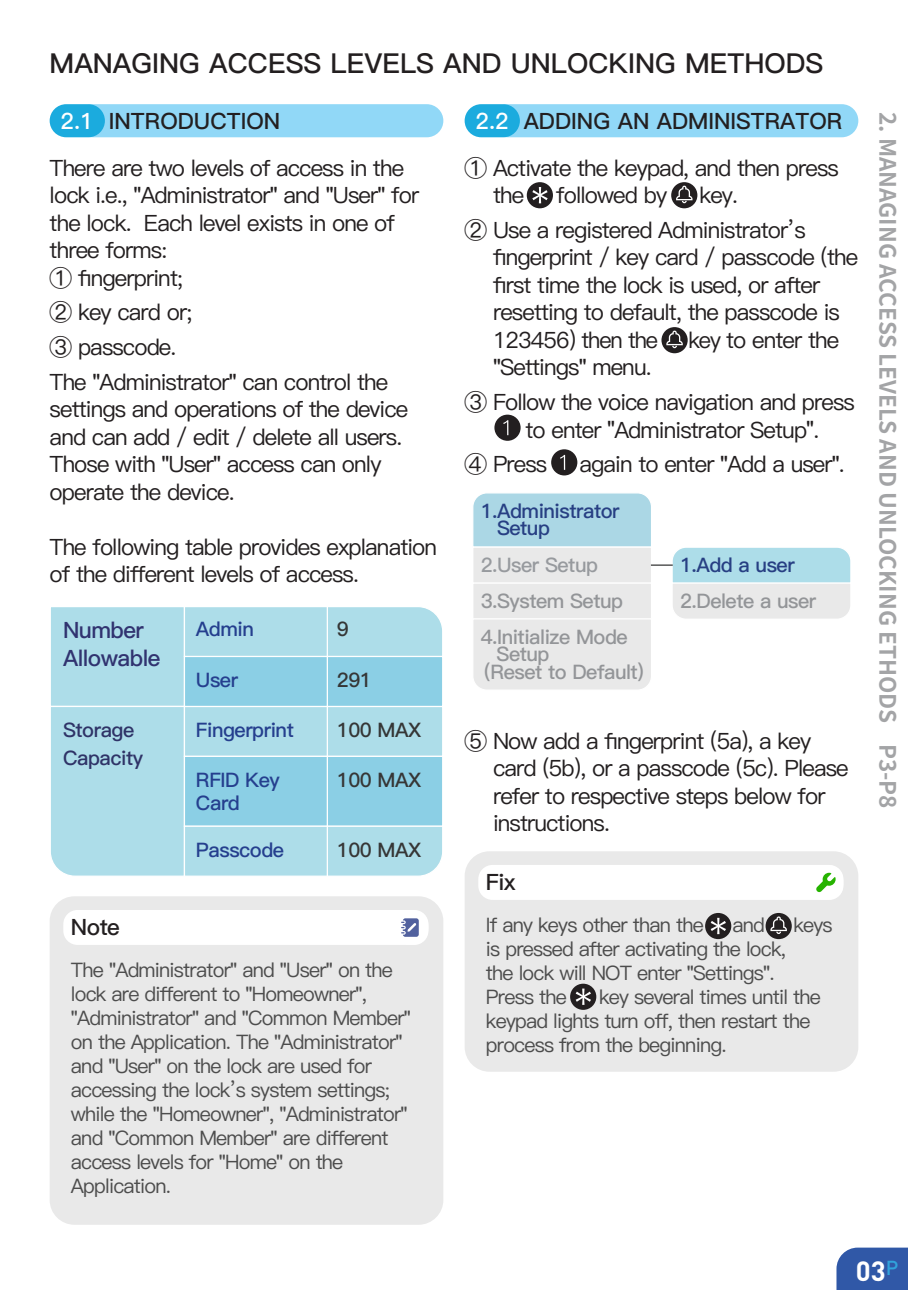
<style>
.page{position:relative;width:908px;height:1290px;background:#fff}
.page>*{position:absolute;margin:0;border:0;box-sizing:border-box;transform-origin:0 0}
.页眉左{font:27.5px "Ping Fang SC Bold";color:#231f20}
.t1{font:700 27.5px "DIN";color:#fff}
.正文{font:22.5px/27.5px "Ping Fang SC Medium";letter-spacing:-.04em;color:#231f20}
.页眉左-2{font:700 22.5px "Noto Sans Hans";color:#a3a4a6}
.页眉右{font:22.5px "Ping Fang SC Bold";color:#231f20}
.顺序numb{font:22.5px/27.5px "Ping Fang SC Bold";letter-spacing:-.025em;color:#313370}
.提示标{font:22.5px "Ping Fang SC Bold";letter-spacing:-.025em;color:#231f20}
.注释正文{font:20px/24px "Ping Fang SC Medium";letter-spacing:-.04em;color:#4d4d4d}
.顺序numb-2{font:20px "Ping Fang SC Bold";letter-spacing:-.025em;color:#939598}
.顺序numb-3{font:20px/22.5px "Ping Fang SC Bold";letter-spacing:-.025em;color:#253f8e}
.顺序numb-4{font:20px "Ping Fang SC Bold";letter-spacing:-.025em;color:#273f83}
.顺序numb-5{font:20px/27.5px "Ping Fang SC Bold";letter-spacing:-.025em;color:#2f3367}
.顺序numb-6{font:20px "Ping Fang SC Bold";letter-spacing:-.025em;color:#363636}
.顺序numb-7{font:20px "Ping Fang SC Bold";letter-spacing:-.025em;color:#979a9e}
.顺序numb-8{font:20px "Ping Fang SC Bold";letter-spacing:-.025em;color:#353636}
.s1{color:#fff}
.s2{font-family:"Arial"}
</style>
<div class="page">
<div style="left:836px;top:1247px;width:71px;height:43px;background:#3058a7"></div>
<div style="left:50px;top:606px;width:135px;height:101px;background:#addde9;border:1px solid #fff"></div>
<div style="left:50px;top:705px;width:134px;height:171px;background:#addde9"></div>
<div style="left:184px;top:606px;width:144px;height:51px;background:#addde9;border:1px solid #fff"></div>
<div style="left:184px;top:706px;width:144px;height:51px;background:#addde9;border:1px solid #fff"></div>
<div style="left:184px;top:656px;width:144px;height:51px;background:#8bcfe5;border:1px solid #fff"></div>
<div style="left:184px;top:756px;width:144px;height:71px;background:#8bcfe5;border:1px solid #fff"></div>
<div style="left:184px;top:825px;width:144px;height:52px;background:#addde9;border:1px solid #fff"></div>
<svg style="left:326px;top:606px;width:116px;height:50px;background:#b1dfea"></svg>
<div style="left:326px;top:706px;width:117px;height:51px;background:#addde9;border:1px solid #fff"></div>
<div style="left:326px;top:656px;width:117px;height:51px;background:#8bcfe5;border:1px solid #fff"></div>
<div style="left:326px;top:756px;width:117px;height:71px;background:#8bcfe5;border:1px solid #fff"></div>
<svg style="left:326px;top:825px;width:117px;height:52px;background:#b4e0ea"></svg>
<div style="left:76px;top:104px;width:367px;height:33px;background:#91d8f7;border-radius:17px"></div>
<div style="left:491px;top:104px;width:366px;height:33px;background:#91d8f7;border-radius:17px"></div>
<div style="left:50px;top:104px;width:55px;height:33px;background:#1babde;border-radius:17px"></div>
<div style="left:50px;top:896px;width:393px;height:329px;background:#e9e9e9;border-radius:25px"></div>
<div style="left:63px;top:910px;width:365px;height:35px;background:#fff;border-radius:14px"></div>
<svg style="left:401px;top:918px;width:17px;height:19px"></svg>
<div style="left:464px;top:104px;width:55px;height:33px;background:#1babde;border-radius:17px"></div>
<div style="left:526px;top:182px;width:26px;height:26px;background:#231f20;border-radius:50%"></div>
<svg style="left:532px;top:187px;width:15px;height:16px"></svg>
<div style="left:671px;top:182px;width:26px;height:26px;background:#231f20;border-radius:50%"></div>
<svg style="left:676px;top:186px;width:16px;height:17px"></svg>
<div style="left:661px;top:327px;width:26px;height:26px;background:#231f20;border-radius:50%"></div>
<svg style="left:666px;top:331px;width:16px;height:17px"></svg>
<div style="left:494px;top:415px;width:26px;height:26px;background:#231f20;border-radius:50%"></div>
<svg style="left:503px;top:420px;width:5px;height:15px"></svg>
<div style="left:551px;top:449px;width:26px;height:26px;background:#231f20;border-radius:50%"></div>
<svg style="left:560px;top:455px;width:5px;height:15px"></svg>
<div style="left:464px;top:851px;width:393px;height:221px;background:#e9e9e9;border-radius:25px"></div>
<div style="left:478px;top:865px;width:365px;height:35px;background:#fff;border-radius:14px"></div>
<svg style="left:816px;top:873px;width:19px;height:19px"></svg>
<svg style="left:704px;top:913px;width:27px;height:26px"></svg>
<svg style="left:710px;top:918px;width:15px;height:16px"></svg>
<div style="left:570px;top:984px;width:26px;height:26px;background:#231f20;border-radius:50%"></div>
<svg style="left:575px;top:988px;width:15px;height:17px"></svg>
<div style="left:765px;top:913px;width:26px;height:26px;background:#231f20;border-radius:50%"></div>
<svg style="left:770px;top:916px;width:16px;height:18px"></svg>
<svg style="left:672px;top:547px;width:179px;height:72px;background:#cee4ea"></svg>
<svg style="left:473px;top:493px;width:178px;height:197px;background:#d9e4e8"></svg>
<hr style="left:650px;top:564px;width:22px;height:2px;background:#353636">
<p class="页眉左" style="left:50px;top:47px;width:774px">MANAGING ACCESS LEVELS AND UNLOCKING METHODS</p>
<p class="页眉右" style="left:61px;top:107px;width:221px"><span class="s1">2.1</span> INTRODUCTION</p>
<p class="正文" style="left:50px;top:154px;width:371px">There are two levels of access in the lock i.e., <span class="s2">"</span>Administrator<span class="s2">"</span> and <span class="s2">"</span>User<span class="s2">"</span> for the lock. Each level exists in one of three forms:</p>
<p class="正文" style="left:50px;top:264px;width:135px">① fingerprint;</p>
<p class="正文" style="left:50px;top:299px;width:144px">② key card or;</p>
<p class="正文" style="left:50px;top:333px;width:128px">③ passcode.</p>
<p class="正文" style="left:50px;top:368px;width:360px">The <span class="s2">"</span>Administrator<span class="s2">"</span> can control the settings and operations of the device and can add / edit / delete all users.<br>Those with <span class="s2">"</span>User<span class="s2">"</span> access can only operate the device.</p>
<p class="正文" style="left:50px;top:533px;width:389px">The following table provides explanation of the different levels of access.</p>
<p class="顺序numb" style="left:63px;top:617px;width:99px">Number<br>Allowable</p>
<p class="顺序numb-5" style="left:63px;top:717px;width:82px">Storage<br>Capacity</p>
<p class="提示标" style="left:71px;top:914px;width:50px">Note</p>
<p class="顺序numb-3" style="left:196px;top:618px;width:59px">Admin</p>
<p class="顺序numb-3" style="left:196px;top:669px;width:44px">User</p>
<p class="顺序numb-3" style="left:196px;top:719px;width:99px">Fingerprint</p>
<p class="顺序numb-3" style="left:196px;top:769px;width:85px">RFID Key<br>Card</p>
<p class="顺序numb-3" style="left:196px;top:839px;width:90px">Passcode</p>
<p class="顺序numb-8" style="left:337px;top:617px;width:14px">9</p>
<p class="顺序numb-8" style="left:337px;top:668px;width:36px">291</p>
<p class="顺序numb-8" style="left:337px;top:718px;width:86px">100 MAX</p>
<p class="顺序numb-6" style="left:337px;top:768px;width:86px">100 MAX</p>
<p class="顺序numb-6" style="left:337px;top:838px;width:86px">100 MAX</p>
<p class="注释正文" style="left:71px;top:958px;width:341px">The <span class="s2">"</span>Administrator<span class="s2">"</span> and <span class="s2">"</span>User<span class="s2">"</span> on the lock are different to <span class="s2">"</span>Homeowner<span class="s2">"</span>, <span class="s2">"</span>Administrator<span class="s2">"</span> and <span class="s2">"</span>Common Member<span class="s2">" </span>on the Application. The <span class="s2">"</span>Administrator<span class="s2">" </span>and <span class="s2">"</span>User<span class="s2">"</span> on the lock are used for accessing the lock’s system settings; while the <span class="s2">"</span>Homeowner<span class="s2">"</span>, <span class="s2">"</span>Administrator<span class="s2">" </span>and <span class="s2">"</span>Common Member<span class="s2">"</span> are different access levels for <span class="s2">"</span>Home<span class="s2">"</span> on the Application.</p>
<p class="页眉右" style="left:475px;top:107px;width:368px"><span class="s1">2.2</span> ADDING AN ADMINISTRATOR</p>
<p class="正文" style="left:493px;top:154px;width:347px;text-indent:-28px">① Activate the keypad, and then press the</p>
<p class="正文" style="left:556px;top:182px;width:112px">followed by</p>
<p class="正文" style="left:699px;top:182px;width:40px">key.</p>
<p class="正文" style="left:493px;top:216px;width:366px;text-indent:-28px">② Use a registered Administrator’s fingerprint / key card / passcode (the first time the lock is used, or after resetting to default, the passcode is<br>123456) then the</p>
<p class="正文" style="left:688px;top:326px;width:152px">key to enter the</p>
<p class="正文" style="left:493px;top:354px;width:160px"><span class="s2">"</span>Settings<span class="s2">"</span> menu.</p>
<p class="正文" style="left:464px;top:388px;width:391px;text-align:center">③ Follow the voice navigation and press<br>1 to enter <span class="s2">"</span>Administrator Setup<span class="s2">"</span>.</p>
<p class="正文" style="left:464px;top:451px;width:84px">④ Press</p>
<p class="正文" style="left:579px;top:451px;width:267px">again to enter <span class="s2">"</span>Add a user<span class="s2">"</span>.</p>
<p class="顺序numb-4" style="left:480px;top:499px;width:140px">1.Administrator</p>
<p class="顺序numb-4" style="left:497px;top:516px;width:54px">Setup</p>
<p class="顺序numb-7" style="left:480px;top:553px;width:119px">2.User Setup</p>
<p class="顺序numb-4" style="left:679px;top:553px;width:116px">1.Add a user</p>
<p class="顺序numb-2" style="left:480px;top:589px;width:144px">3.System Setup</p>
<p class="顺序numb-2" style="left:679px;top:589px;width:138px">2.Delete a user</p>
<p class="顺序numb-2" style="left:480px;top:625px;width:148px">4.Initialize Mode</p>
<p class="顺序numb-2" style="left:496px;top:642px;width:54px">Setup</p>
<p class="顺序numb-2" style="left:484px;top:660px;width:161px">(Reset to Default)</p>
<p class="正文" style="left:493px;top:727px;width:357px;text-indent:-28px">⑤ Now add a fingerprint (5a), a key card (5b), or a passcode (5c). Please refer to respective steps below for instructions.</p>
<p class="提示标" style="left:485px;top:869px;width:31px">Fix</p>
<p class="注释正文" style="left:485px;top:913px;width:219px">If any keys other than the</p>
<p class="注释正文" style="left:732px;top:913px;width:34px">and</p>
<p class="注释正文" style="left:793px;top:913px;width:41px">keys</p>
<p class="注释正文" style="left:485px;top:937px;width:336px">is pressed after activating the lock,<br>the lock will NOT enter <span class="s2">"</span>Settings<span class="s2">"</span>.<br>Press the * key several times until the keypad lights turn off, then restart the process from the beginning.</p>
<p class="页眉左-2" style="left:900px;top:112px;width:698px;rotate:90deg">2. MANAGING ACCESS LEVELS AND UNLOCKING ETHODS P3-P8</p>
<p class="t1" style="left:855px;top:1252px;width:44px">03<sup>P</sup></p>
</div>
